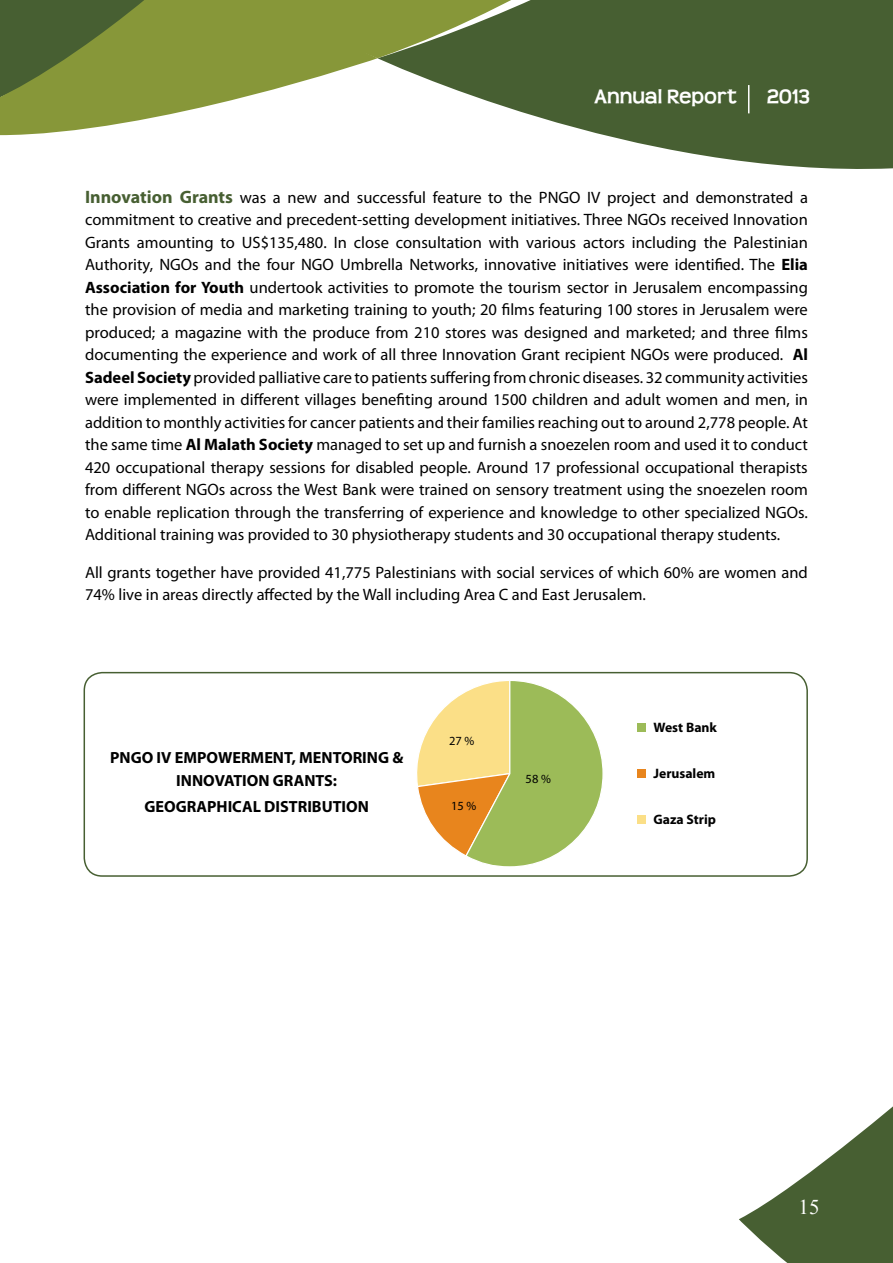
<style>
.page{position:relative;width:893px;height:1263px;background:#fff}
.page>*{position:absolute;margin:0;border:0;box-sizing:border-box;transform-origin:0 0}
.t1{font:700 21px "Teen";color:#fff}
.t2{font:21px "Times New Roman";color:#fff}
.t3{font:16.5px/22.5px "Myriad Pro";color:#000;text-align:justify}
.t4{font:700 16.2px/23.7px "Myriad Pro";color:#000;text-align:center}
.t5{font:700 13.65px "Myriad Pro";color:#000}
.t6{font:12.45px "Myriad Pro";color:#000}
.s1{font-weight:700;font-size:18px;color:#475f32}
.s2{font-weight:700}
</style>
<div class="page">
<svg style="left:739px;top:1106px;width:154px;height:157px"></svg>
<svg style="left:479px;top:0;width:414px;height:169px;fill:#475f32"></svg>
<svg style="left:0;top:98px;width:240px;height:37px;fill:#879739"></svg>
<svg style="left:0;top:0;width:691px;height:98px;background:#728444"></svg>
<svg style="left:748px;top:85px;width:1px;height:28px"></svg>
<div style="left:637px;top:723px;width:9px;height:9px;background:#9cbb58"></div>
<div style="left:637px;top:769px;width:9px;height:9px;background:#e8851d"></div>
<div style="left:637px;top:815px;width:9px;height:9px;background:#fbdf87"></div>
<svg style="left:417px;top:681px;width:186px;height:186px"></svg>
<div style="left:84px;top:672px;width:724px;height:205px;border:2px solid #475f32;border-radius:18px"></div>
<p class="t1" style="left:594px;top:85px;width:144px">Annual Report</p>
<p class="t1" style="left:766px;top:85px;width:45px">2013</p>
<p class="t3" style="left:85px;top:186px;width:724px"><span class="s1">Innovation Grants</span> was a new and successful feature to the PNGO IV project and demonstrated a commitment to creative and precedent-setting development initiatives. Three NGOs received Innovation Grants amounting to US$135,480. In close consultation with various actors including the Palestinian Authority, NGOs and the four NGO Umbrella Networks, innovative initiatives were identified. The <span class="s2">Elia Association for Youth</span> undertook activities to promote the tourism sector in Jerusalem encompassing the provision of media and marketing training to youth; 20 films featuring 100 stores in Jerusalem were produced; a magazine with the produce from 210 stores was designed and marketed; and three films documenting the experience and work of all three Innovation Grant recipient NGOs were produced. <span class="s2">Al Sadeel Society</span> provided palliative care to patients suffering from chronic diseases. 32 community activities were implemented in different villages benefiting around 1500 children and adult women and men, in addition to monthly activities for cancer patients and their families reaching out to around 2,778 people. At the same time <span class="s2">Al Malath Society</span> managed to set up and furnish a snoezelen room and used it to conduct 420 occupational therapy sessions for disabled people. Around 17 professional occupational therapists from different NGOs across the West Bank were trained on sensory treatment using the snoezelen room to enable replication through the transferring of experience and knowledge to other specialized NGOs.<br>Additional training was provided to 30 physiotherapy students and 30 occupational therapy students.</p>
<p class="t3" style="left:85px;top:561px;width:724px">All grants together have provided 41,775 Palestinians with social services of which 60% are women and<br>74% live in areas directly affected by the Wall including Area C and East Jerusalem.</p>
<p class="t4" style="left:110px;top:745px;width:295px">PNGO IV EMPOWERMENT, MENTORING &amp;<br>INNOVATION GRANTS:</p>
<p class="t4" style="left:144px;top:794px;width:226px">GEOGRAPHICAL DISTRIBUTION</p>
<p class="t6" style="left:449px;top:733px;width:27px">27 %</p>
<p class="t6" style="left:451px;top:798px;width:27px">15 %</p>
<p class="t6" style="left:526px;top:771px;width:27px">58 %</p>
<p class="t5" style="left:653px;top:718px;width:65px">West Bank</p>
<p class="t5" style="left:653px;top:764px;width:63px">Jerusalem</p>
<p class="t5" style="left:653px;top:811px;width:64px">Gaza Strip</p>
<p class="t2" style="left:798px;top:1192px;width:22px">15</p>
</div>
